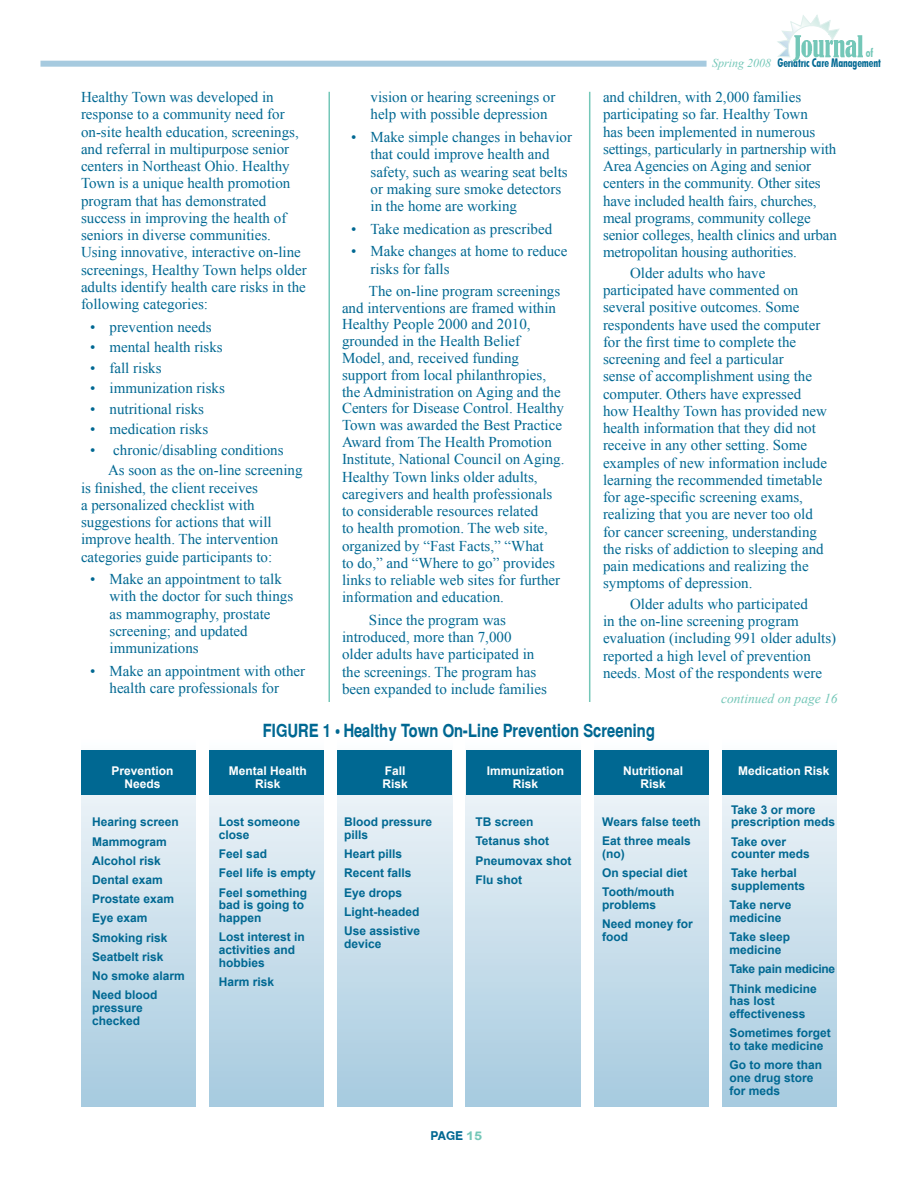
<style>
.page{position:relative;width:918px;height:1188px;background:#fff}
.page>*{position:absolute;margin:0;border:0;box-sizing:border-box;transform-origin:0 0}
.t1{font:700 18px "Switzerland Narrow";color:#006892}
.t2{font:15px/17.2px "Times New Roman";color:#006892}
.t3{font:italic 13.5px "Times New Roman";color:#74c7b8}
.t4{font:700 12px/19.2px "Arial";color:#006892}
.t5{font:700 12px/12.8px "Arial";color:#fff;text-align:center}
.t6{font:700 12px/19.2px "Arial";letter-spacing:-.02em;color:#006892}
.t7{font:700 condensed 12px "Futura BT";letter-spacing:-.01em;color:#006892;scale:.9 1}
.t8{font:italic 12px "Times New Roman";color:#74c7b8}
.t9{font:700 12px "Switzerland Narrow";color:#006892;scale:1.2 1}
.t10{font:700 condensed 12px "Futura BT";color:#74c7b8;scale:.9 1}
.s1{font-family:"Arial";color:#74c7b8}
</style>
<div class="page">
<div style="left:40px;top:61px;width:667px;height:6px;background:#a6cadf"></div>
<svg style="left:777px;top:15px;width:62px;height:46px"></svg>
<img style="left:793px;top:35px;width:69px;height:25px">
<svg style="left:81px;top:794px;width:115px;height:313px;background:#c7ddea"></svg>
<svg style="left:209px;top:794px;width:115px;height:313px;background:#c7ddea"></svg>
<svg style="left:338px;top:794px;width:114px;height:313px;background:#c7ddea"></svg>
<svg style="left:466px;top:794px;width:114px;height:313px;background:#c7ddea"></svg>
<svg style="left:594px;top:794px;width:115px;height:313px;background:#c7ddea"></svg>
<svg style="left:722px;top:794px;width:115px;height:313px;background:#c7ddea"></svg>
<div style="left:81px;top:750px;width:115px;height:44px;background:#006892"></div>
<div style="left:209px;top:750px;width:115px;height:44px;background:#006892"></div>
<div style="left:338px;top:750px;width:114px;height:44px;background:#006892"></div>
<div style="left:466px;top:750px;width:114px;height:44px;background:#006892"></div>
<div style="left:594px;top:750px;width:115px;height:44px;background:#006892"></div>
<div style="left:722px;top:750px;width:115px;height:44px;background:#006892"></div>
<hr style="left:328px;top:92px;width:2px;height:610px;background:#74c7b8">
<hr style="left:589px;top:92px;width:1px;height:610px;background:#74c7b8">
<p class="t10" style="left:866px;top:45px;width:10px">of</p>
<p class="t7" style="left:778px;top:55px;width:116px">Geriatric Care Management</p>
<p class="t8" style="left:712px;top:55px;width:61px">Spring 2008</p>
<p class="t2" style="left:81px;top:88px;width:227px">Healthy Town was developed in response to a community need for on-site health education, screenings, and referral in multipurpose senior centers in Northeast Ohio. Healthy Town is a unique health promotion program that has demonstrated success in improving the health of seniors in diverse communities.<br>Using innovative, interactive on-line screenings, Healthy Town helps older adults identify health care risks in the following categories:</p>
<p class="t2" style="left:90px;top:318px;width:123px">• prevention needs</p>
<p class="t2" style="left:90px;top:338px;width:134px">• mental health risks</p>
<p class="t2" style="left:90px;top:359px;width:73px">• fall risks</p>
<p class="t2" style="left:90px;top:379px;width:136px">• immunization risks</p>
<p class="t2" style="left:90px;top:400px;width:116px">• nutritional risks</p>
<p class="t2" style="left:90px;top:420px;width:120px">• medication risks</p>
<p class="t2" style="left:108px;top:439px;width:196px;line-height:20.5px;text-indent:-18px">• chronic/disabling conditions<br>As soon as the on-line screening</p>
<p class="t2" style="left:81px;top:479px;width:199px">is finished, the client receives<br>a personalized checklist with suggestions for actions that will improve health. The intervention categories guide participants to:</p>
<p class="t2" style="left:110px;top:570px;width:185px;text-indent:-20px">• Make an appointment to talk with the doctor for such things as mammography, prostate screening; and updated immunizations</p>
<p class="t2" style="left:90px;top:662px;width:217px;text-align:center">• Make an appointment with other health care professionals for</p>
<p class="t2" style="left:370px;top:88px;width:186px">vision or hearing screenings or help with possible depression</p>
<p class="t2" style="left:370px;top:128px;width:203px;text-indent:-20px">• Make simple changes in behavior that could improve health and safety, such as wearing seat belts or making sure smoke detectors in the home are working</p>
<p class="t2" style="left:351px;top:220px;width:203px">• Take medication as prescribed</p>
<p class="t2" style="left:370px;top:243px;width:199px;text-indent:-20px">• Make changes at home to reduce risks for falls</p>
<p class="t2" style="left:342px;top:282px;width:224px;text-indent:27px">The on-line program screenings and interventions are framed within Healthy People 2000 and 2010, grounded in the Health Belief Model, and, received funding support from local philanthropies, the Administration on Aging and the Centers for Disease Control. Healthy Town was awarded the Best Practice Award from The Health Promotion Institute, National Council on Aging.<br>Healthy Town links older adults, caregivers and health professionals to considerable resources related<br>to health promotion. The web site, organized by “Fast Facts,” “What<br>to do,” and “Where to go” provides links to reliable web sites for further information and education.</p>
<p class="t2" style="left:342px;top:611px;width:206px;text-indent:27px">Since the program was introduced, more than 7,000<br>older adults have participated in the screenings. The program has been expanded to include families</p>
<p class="t2" style="left:603px;top:88px;width:235px">and children, with 2,000 families participating so far. Healthy Town<br>has been implemented in numerous settings, particularly in partnership with Area Agencies on Aging and senior centers in the community. Other sites have included health fairs, churches, meal programs, community college senior colleges, health clinics and urban metropolitan housing authorities.</p>
<p class="t2" style="left:603px;top:264px;width:226px;text-indent:27px">Older adults who have participated have commented on several positive outcomes. Some respondents have used the computer for the first time to complete the screening and feel a particular<br>sense of accomplishment using the computer. Others have expressed how Healthy Town has provided new health information that they did not receive in any other setting. Some examples of new information include learning the recommended timetable for age-specific screening exams, realizing that you are never too old for cancer screening, understanding the risks of addiction to sleeping and pain medications and realizing the symptoms of depression.</p>
<p class="t2" style="left:603px;top:595px;width:235px;text-indent:27px">Older adults who participated<br>in the on-line screening program evaluation (including 991 older adults) reported a high level of prevention needs. Most of the respondents were</p>
<p class="t3" style="left:721px;top:690px;width:118px">continued on page 16</p>
<p class="t1" style="left:263px;top:720px;width:394px">Figure 1 • Healthy Town On-Line Prevention Screening</p>
<p class="t5" style="left:112px;top:765px;width:64px">Prevention<br>Needs</p>
<p class="t4" style="left:92px;top:813px;width:94px">Hearing screen<br>Mammogram<br>Alcohol risk<br>Dental exam<br>Prostate exam<br>Eye exam<br>Smoking risk<br>Seatbelt risk<br>No smoke alarm<br>Need blood</p>
<p class="t4" style="left:92px;top:1002px;width:52px;line-height:12.8px">pressure checked</p>
<p class="t5" style="left:229px;top:765px;width:80px">Mental Health<br>Risk</p>
<p class="t4" style="left:219px;top:816px;width:83px;line-height:12.8px">Lost someone close</p>
<p class="t4" style="left:219px;top:845px;width:98px">Feel sad<br>Feel life is empty<br>Feel something</p>
<p class="t4" style="left:219px;top:899px;width:87px;line-height:12.8px">bad is going to happen</p>
<p class="t4" style="left:219px;top:931px;width:88px;line-height:12.8px">Lost interest in activities and hobbies</p>
<p class="t4" style="left:219px;top:973px;width:57px">Harm risk</p>
<p class="t5" style="left:382px;top:765px;width:27px;text-align:left">Fall<br>Risk</p>
<p class="t4" style="left:344px;top:816px;width:90px;line-height:12.8px">Blood pressure pills</p>
<p class="t4" style="left:344px;top:845px;width:78px">Heart pills<br>Recent falls<br>Eye drops<br>Light-headed<br>Use assistive</p>
<p class="t4" style="left:344px;top:934px;width:39px">device</p>
<p class="t5" style="left:487px;top:765px;width:79px">Immunization<br>Risk</p>
<p class="t4" style="left:475px;top:813px;width:98px">TB screen<br>Tetanus shot<br>Pneumovax shot<br>Flu shot</p>
<p class="t9" style="left:431px;top:1128px;width:45px">page <span class="s1">15</span></p>
<p class="t5" style="left:623px;top:765px;width:61px">Nutritional<br>Risk</p>
<p class="t4" style="left:602px;top:813px;width:100px">Wears false teeth<br>Eat three meals</p>
<p class="t4" style="left:602px;top:845px;width:87px">(no)<br>On special diet<br>Tooth/mouth</p>
<p class="t4" style="left:602px;top:896px;width:92px">problems<br>Need money for</p>
<p class="t4" style="left:602px;top:928px;width:27px">food</p>
<p class="t5" style="left:738px;top:765px;width:93px">Medication Risk</p>
<p class="t4" style="left:731px;top:803px;width:106px;line-height:12.8px">Take 3 or more prescription meds</p>
<p class="t4" style="left:731px;top:835px;width:80px;line-height:12.8px">Take over counter meds</p>
<p class="t4" style="left:731px;top:867px;width:76px;line-height:12.8px">Take herbal supplements</p>
<p class="t4" style="left:730px;top:899px;width:63px;line-height:12.8px">Take nerve medicine</p>
<p class="t4" style="left:730px;top:931px;width:62px;line-height:12.8px">Take sleep medicine</p>
<p class="t6" style="left:730px;top:960px;width:107px">Take pain medicine<br>Think medicine</p>
<p class="t4" style="left:730px;top:995px;width:78px;line-height:12.8px">has lost effectiveness</p>
<p class="t4" style="left:730px;top:1027px;width:103px;line-height:12.8px">Sometimes forget to take medicine</p>
<p class="t4" style="left:730px;top:1059px;width:94px;line-height:12.8px">Go to more than one drug store for meds</p>
</div>
